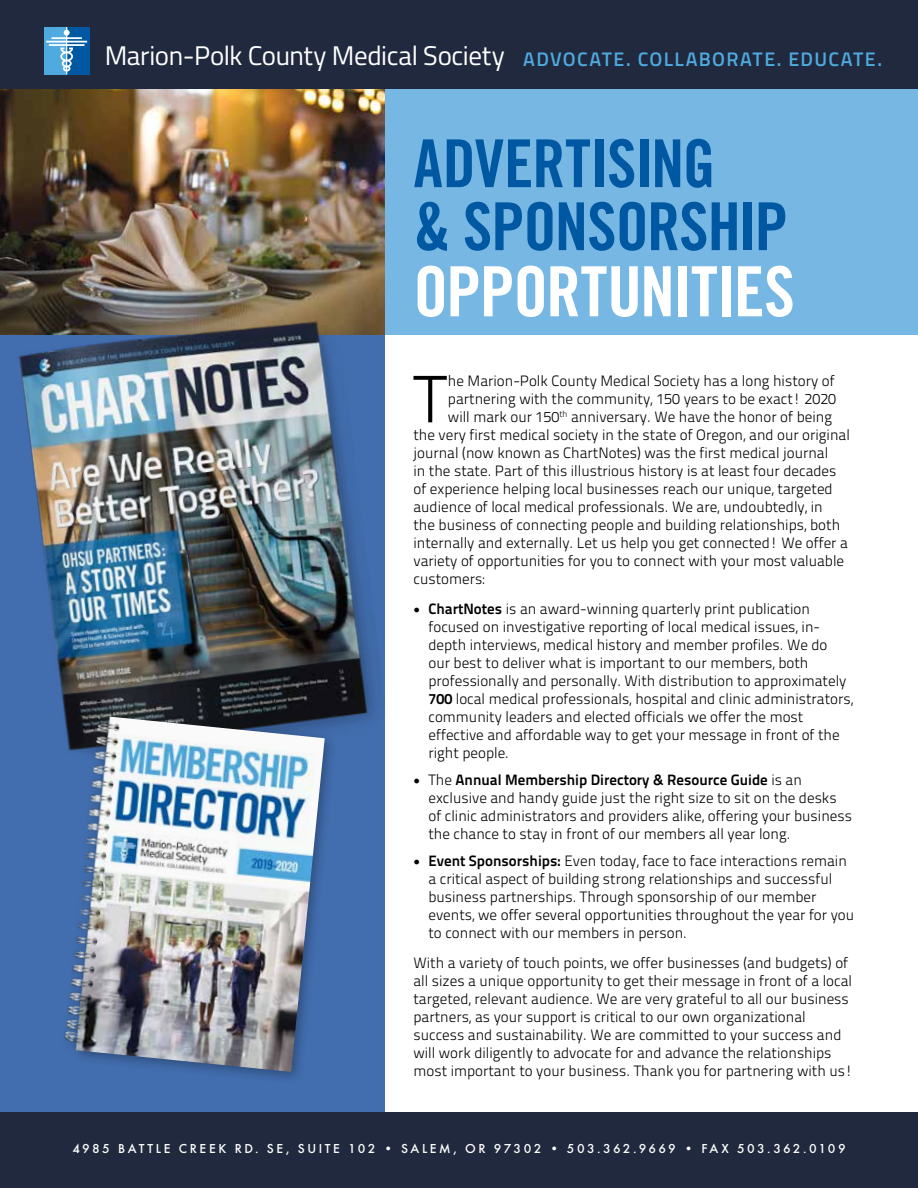
<style>
.page{position:relative;width:918px;height:1188px;background:#fff}
.page>*{position:absolute;margin:0;border:0;box-sizing:border-box;transform-origin:0 0}
.t1{font:69.3px "Trade Gothic Bold Cond Twenty";letter-spacing:-.015em;color:#fff}
.t2{font:300 66.6px "Titillium Text 22 L";color:#000}
.t3{font:66.15px/63px "Trade Gothic Bold Cond Twenty";letter-spacing:-.015em;color:#0058a2}
.t4{font:27px "Titillium Web";letter-spacing:-.015em;color:#fff}
.t5{font:300 15px/18px "Titillium Text 22 L";color:#000}
.t6{font:500 13.5px "Futura T";letter-spacing:.185em;color:#fff}
.s1{font-weight:600;font-size:19.65px;color:#4faadf}
.s2{font-family:"Mark Pro";font-weight:700}
.s3{font-weight:700}
</style>
<div class="page">
<div style="left:0;top:305px;width:384px;height:815px;background:#426eaf"></div>
<div style="left:0;top:85px;width:918px;height:250px;background:#76b7e4"></div>
<img style="left:0;top:88px;width:384px;height:207px">
<div style="left:0;top:1113px;width:918px;height:75px;background:#20293e"></div>
<div style="left:0;top:0;width:918px;height:88px;background:#20293e"></div>
<div style="left:67px;top:27px;width:23px;height:47px;background:#0058a2"></div>
<div style="left:44px;top:27px;width:23px;height:47px;background:#4faadf"></div>
<svg style="left:46px;top:27px;width:41px;height:47px"></svg>
<img style="left:0;top:295px;width:385px;height:479px">
<div style="left:59px;top:710px;width:279px;height:375px;background:#000;opacity:.3"></div>
<img style="left:62px;top:715px;width:263px;height:357px">
<h3 class="t4" style="left:105px;top:36px;width:779px">Marion-Polk County Medical Society <span class="s1">ADVOCATE. COLLABORATE. EDUCATE.</span></h3>
<h3 class="t3" style="left:413px;top:132px;width:376px">ADVERTISING<br>&amp; SPONSORSHIP</h3>
<h1 class="t1" style="left:413px;top:250px;width:383px">OPPORTUNITIES</h1>
<h2 class="t2" style="left:414px;top:350px;width:34px">T</h2>
<p class="t5" style="left:448px;top:371px;width:388px">he Marion-Polk County Medical Society has a long history of</p>
<p class="t5" style="left:448px;top:389px;width:390px">partnering with the community, 150 years to be exact! 2020</p>
<p class="t5" style="left:448px;top:407px;width:386px">will mark our 150<sup>th</sup> anniversary. We have the honor of being</p>
<p class="t5" style="left:413px;top:425px;width:438px">the very first medical society in the state of Oregon, and our original</p>
<p class="t5" style="left:413px;top:443px;width:416px">journal (now known as ChartNotes) was the first medical journal</p>
<p class="t5" style="left:413px;top:461px;width:425px">in the state. Part of this illustrious history is at least four decades</p>
<p class="t5" style="left:413px;top:479px;width:421px">of experience helping local businesses reach our unique, targeted</p>
<p class="t5" style="left:413px;top:497px;width:411px">audience of local medical professionals. We are, undoubtedly, in</p>
<p class="t5" style="left:413px;top:515px;width:428px">the business of connecting people and building relationships, both</p>
<p class="t5" style="left:413px;top:533px;width:436px">internally and externally. Let us help you get connected! We offer a</p>
<p class="t5" style="left:413px;top:551px;width:432px">variety of opportunities for you to connect with your most valuable</p>
<p class="t5" style="left:413px;top:569px;width:73px">customers:</p>
<p class="t5" style="left:428px;top:599px;width:426px;text-indent:-15px"><span class="s2">•</span> <span class="s3">ChartNotes</span> is an award-winning quarterly print publication focused on investigative reporting of local medical issues, in&shy;depth interviews, medical history and member profiles. We do<br>our best to deliver what is important to our members, both professionally and personally. With distribution to approximately <span class="s3">700</span> local medical professionals, hospital and clinic administrators, community leaders and elected officials we offer the most effective and affordable way to get your message in front of the right people.</p>
<p class="t5" style="left:428px;top:770px;width:425px;text-indent:-15px"><span class="s2">•</span> The <span class="s3">Annual Membership Directory &amp; Resource Guide</span> is an exclusive and handy guide just the right size to sit on the desks of clinic administrators and providers alike, offering your business the chance to stay in front of our members all year long.</p>
<p class="t5" style="left:428px;top:851px;width:427px;text-indent:-15px"><span class="s2">•</span> <span class="s3">Event Sponsorships:</span> Even today, face to face interactions remain a critical aspect of building strong relationships and successful business partnerships. Through sponsorship of our member events, we offer several opportunities throughout the year for you to connect with our members in person.</p>
<p class="t5" style="left:413px;top:953px;width:441px">With a variety of touch points, we offer businesses (and budgets) of all sizes a unique opportunity to get their message in front of a local targeted, relevant audience. We are very grateful to all our business partners, as your support is critical to our own organizational success and sustainability. We are committed to your success and will work diligently to advocate for and advance the relationships most important to your business. Thank you for partnering with us!</p>
<p class="t6" style="left:72px;top:1140px;width:775px">4985 BATTLE CREEK RD. SE, SUITE 102 • SALEM, OR 97302 • 503.362.9669 • FAX 503.362.0109</p>
</div>
